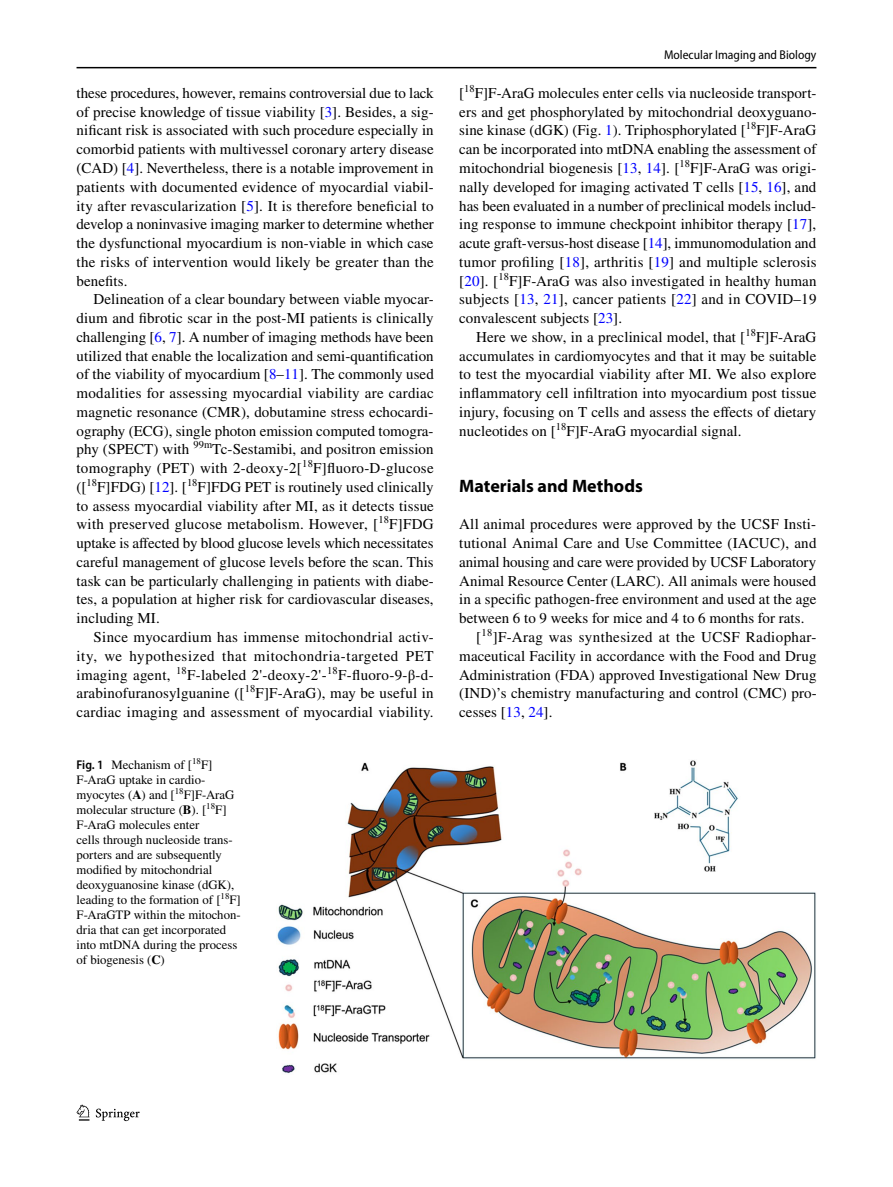
<style>
.page{position:relative;width:893px;height:1187px;background:#fff}
.page>*{position:absolute;margin:0;border:0;box-sizing:border-box;transform-origin:0 0}
.t1{font:700 18px "Myriad Pro";color:#000}
.t2{font:15px/18.8px "STIX";letter-spacing:.005em;color:#000;text-align:justify}
.t3{font:15px "STIX";letter-spacing:.025em;color:#000}
.t4{font:12.75px/15px "STIX";color:#000}
.t5{font:semi-condensed 12.75px "Myriad Pro";color:#000}
.s1{color:#00f}
.s2{font-family:"Myriad Pro";font-weight:600;font-stretch:semi-condensed}
.s3{font-weight:700}
</style>
<div class="page">
<hr style="left:77px;top:67px;width:739px;height:1px;background:#000">
<svg style="left:77px;top:1104px;width:12px;height:16px"></svg>
<svg style="left:96px;top:1108px;width:44px;height:12px"></svg>
<img style="left:276px;top:760px;width:540px;height:313px">
<p class="t2" style="left:77px;top:84px;width:359px">these procedures, however, remains controversial due to lack of precise knowledge of tissue viability [<span class="s1">3</span>]. Besides, a sig&shy;nificant risk is associated with such procedure especially in comorbid patients with multivessel coronary artery disease (CAD) [<span class="s1">4</span>]. Nevertheless, there is a notable improvement in patients with documented evidence of myocardial viabil&shy;ity after revascularization [<span class="s1">5</span>]. It is therefore beneficial to develop a noninvasive imaging marker to determine whether the dysfunctional myocardium is non-viable in which case the risks of intervention would likely be greater than the benefits.</p>
<p class="t2" style="left:77px;top:291px;width:359px;text-indent:17px">Delineation of a clear boundary between viable myocar&shy;dium and fibrotic scar in the post-MI patients is clinically challenging [<span class="s1">6</span>, <span class="s1">7</span>]. A number of imaging methods have been utilized that enable the localization and semi-quantification of the viability of myocardium [<span class="s1">8</span>–<span class="s1">11</span>]. The commonly used modalities for assessing myocardial viability are cardiac magnetic resonance (CMR), dobutamine stress echocardi&shy;ography (ECG), single photon emission computed tomogra&shy;phy (SPECT) with <sup>99m</sup>Tc-Sestamibi, and positron emission tomography (PET) with 2-deoxy-2[<sup>18</sup>F]fluoro-D-glucose ([<sup>18</sup>F]FDG) [<span class="s1">12</span>]. [<sup>18</sup>F]FDG PET is routinely used clinically to assess myocardial viability after MI, as it detects tissue with preserved glucose metabolism. However, [<sup>18</sup>F]FDG uptake is affected by blood glucose levels which necessitates careful management of glucose levels before the scan. This task can be particularly challenging in patients with diabe&shy;tes, a population at higher risk for cardiovascular diseases, including MI.</p>
<p class="t2" style="left:77px;top:628px;width:359px;text-indent:17px">Since myocardium has immense mitochondrial activ&shy;ity, we hypothesized that mitochondria-targeted PET imaging agent, <sup>18</sup>F-labeled 2'-deoxy-2'-<sup>18</sup>F-fluoro-9-β-d&shy;arabinofuranosylguanine ([<sup>18</sup>F]F-AraG), may be useful in cardiac imaging and assessment of myocardial viability.</p>
<p class="t4" style="left:77px;top:758px;width:166px"><span class="s2">Fig. 1</span> Mechanism of [<sup>18</sup>F]<br>F-AraG uptake in cardio&shy;myocytes (<span class="s3">A</span>) and [<sup>18</sup>F]F-AraG molecular structure (<span class="s3">B</span>). [<sup>18</sup>F]<br>F-AraG molecules enter<br>cells through nucleoside trans&shy;porters and are subsequently modified by mitochondrial deoxyguanosine kinase (dGK), leading to the formation of [<sup>18</sup>F]<br>F-AraGTP within the mitochon&shy;dria that can get incorporated into mtDNA during the process of biogenesis (<span class="s3">C</span>)</p>
<p class="t5" style="left:664px;top:48px;width:154px">Molecular Imaging and Biology</p>
<p class="t2" style="left:459px;top:84px;width:359px">[<sup>18</sup>F]F-AraG molecules enter cells via nucleoside transport&shy;ers and get phosphorylated by mitochondrial deoxyguano&shy;sine kinase (dGK) (Fig. <span class="s1">1</span>). Triphosphorylated [<sup>18</sup>F]F-AraG can be incorporated into mtDNA enabling the assessment of mitochondrial biogenesis [<span class="s1">13</span>, <span class="s1">14</span>]. [<sup>18</sup>F]F-AraG was origi&shy;nally developed for imaging activated T cells [<span class="s1">15</span>, <span class="s1">16</span>], and has been evaluated in a number of preclinical models includ&shy;ing response to immune checkpoint inhibitor therapy [<span class="s1">17</span>], acute graft-versus-host disease [<span class="s1">14</span>], immunomodulation and tumor profiling [<span class="s1">18</span>], arthritis [<span class="s1">19</span>] and multiple sclerosis [<span class="s1">20</span>]. [<sup>18</sup>F]F-AraG was also investigated in healthy human subjects [<span class="s1">13</span>, <span class="s1">21</span>], cancer patients [<span class="s1">22</span>] and in COVID–19 convalescent subjects [<span class="s1">23</span>].</p>
<p class="t2" style="left:459px;top:328px;width:359px;text-indent:17px">Here we show, in a preclinical model, that [<sup>18</sup>F]F-AraG accumulates in cardiomyocytes and that it may be suitable to test the myocardial viability after MI. We also explore inflammatory cell infiltration into myocardium post tissue injury, focusing on T cells and assess the effects of dietary nucleotides on [<sup>18</sup>F]F-AraG myocardial signal.</p>
<p class="t1" style="left:459px;top:474px;width:185px">Materials and Methods</p>
<p class="t2" style="left:459px;top:516px;width:359px">All animal procedures were approved by the UCSF Insti-</p>
<p class="t2" style="left:459px;top:534px;width:359px">tutional Animal Care and Use Committee (IACUC), and</p>
<p class="t2" style="left:459px;top:553px;width:359px">animal housing and care were provided by UCSF Laboratory</p>
<p class="t2" style="left:459px;top:572px;width:359px">Animal Resource Center (LARC). All animals were housed</p>
<p class="t2" style="left:459px;top:591px;width:359px">in a specific pathogen-free environment and used at the age</p>
<p class="t2" style="left:459px;top:609px;width:347px">between 6 to 9 weeks for mice and 4 to 6 months for rats.</p>
<p class="t3" style="left:476px;top:626px;width:342px">[<sup>18</sup>]F-Arag was synthesized at the UCSF Radiophar-</p>
<p class="t2" style="left:459px;top:647px;width:359px">maceutical Facility in accordance with the Food and Drug</p>
<p class="t2" style="left:459px;top:666px;width:359px">Administration (FDA) approved Investigational New Drug</p>
<p class="t2" style="left:459px;top:684px;width:359px">(IND)’s chemistry manufacturing and control (CMC) pro-</p>
<p class="t2" style="left:459px;top:703px;width:95px">cesses [<span class="s1">13</span>, <span class="s1">24</span>].</p>
</div>
